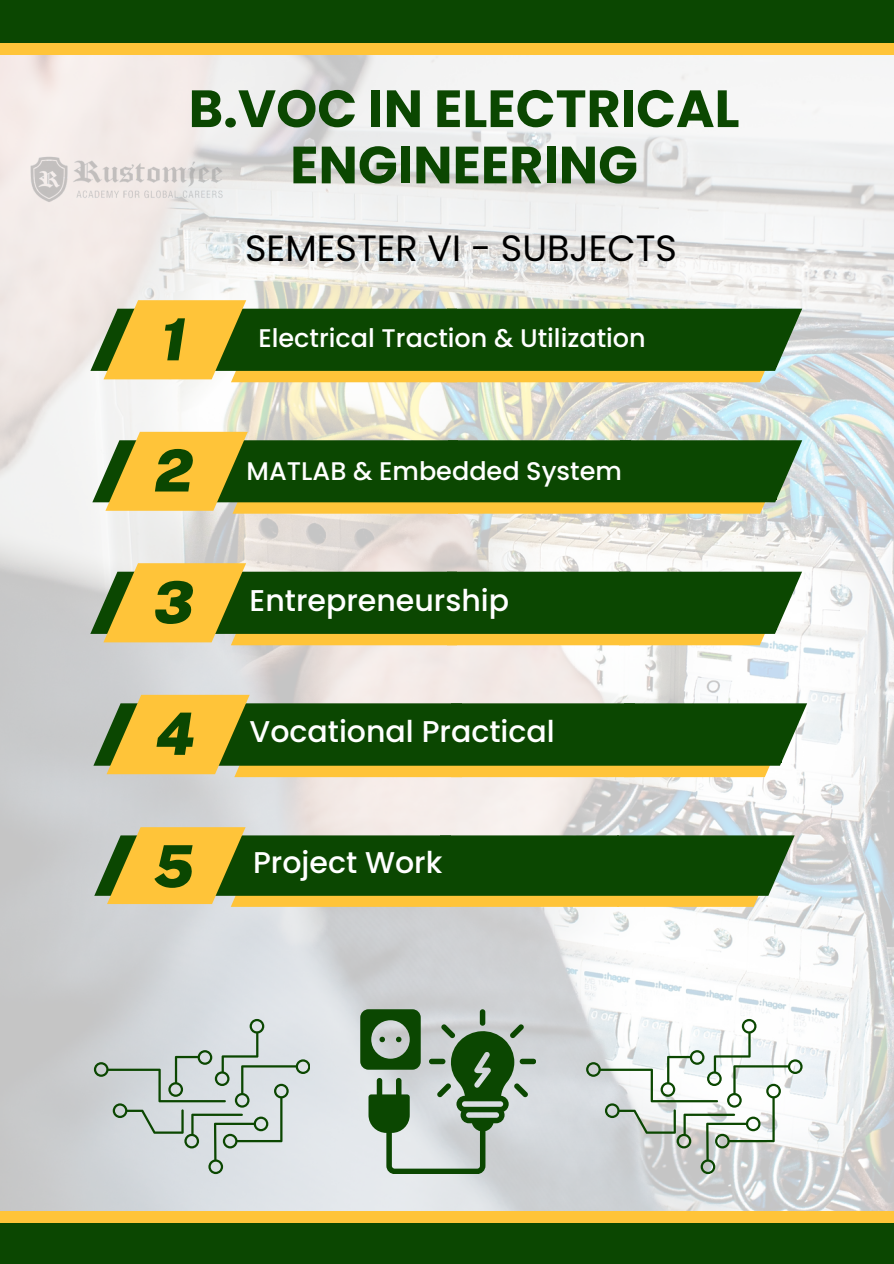
<style>
.page{position:relative;width:894px;height:1264px;background:#fff}
.page>*{position:absolute;margin:0;border:0;box-sizing:border-box;transform-origin:0 0}
.t1{font:italic 900 58.35px "Public Sans";color:#0b4701}
.t2{font:italic 900 58.05px "Public Sans";color:#0b4701}
.t3{font:700 52.35px/56.2px "Poppins";color:#0b4701;text-align:center}
.t4{font:36.6px "Poppins";color:#000}
.t5{font:500 30px "Poppins";color:#fff}
.t6{font:500 25.5px "Poppins";color:#fff}
</style>
<div class="page">
<img style="left:0;top:55px;width:893px;height:1155px">
<div style="left:0;top:0;width:893px;height:55px;background:#ffc439"></div>
<div style="left:0;top:1210px;width:893px;height:53px;background:#ffc439"></div>
<div style="left:0;top:0;width:893px;height:43px;background:#0b4701"></div>
<div style="left:0;top:1223px;width:893px;height:40px;background:#0b4701"></div>
<svg style="left:90px;top:300px;width:712px;height:82px;background:#657b2d"></svg>
<svg style="left:92px;top:432px;width:710px;height:81px;background:#637a2b"></svg>
<svg style="left:90px;top:563px;width:711px;height:82px;background:#667c2e"></svg>
<svg style="left:93px;top:694px;width:713px;height:83px;background:#667c2f"></svg>
<svg style="left:94px;top:827px;width:700px;height:79px;background:#627a2d"></svg>
<img style="left:26px;top:152px;width:205px;height:52px">
<div style="left:519px;top:1058px;width:16px;height:6px;background:#0b4701;border-radius:3px"></div>
<svg style="left:360px;top:1009px;width:168px;height:164px;background:#8fa690"></svg>
<svg style="left:94px;top:1018px;width:216px;height:156px;background:#c6cfce"></svg>
<svg style="left:586px;top:1018px;width:215px;height:156px"></svg>
<p class="t3" style="left:188px;top:81px;width:552px">B.VOC IN ELECTRICAL<br>ENGINEERING</p>
<p class="t2" style="left:160px;top:305px;width:28px">1</p>
<p class="t2" style="left:154px;top:436px;width:40px">2</p>
<p class="t2" style="left:153px;top:568px;width:42px">3</p>
<h1 class="t4" style="left:245px;top:222px;width:433px">SEMESTER VI - SUBJECTS</h1>
<h2 class="t6" style="left:258px;top:320px;width:388px">Electrical Traction &amp; Utilization</h2>
<p class="t6" style="left:246px;top:453px;width:376px">MATLAB &amp; Embedded System</p>
<p class="t5" style="left:249px;top:579px;width:261px">Entrepreneurship</p>
<p class="t1" style="left:155px;top:699px;width:41px">4</p>
<p class="t5" style="left:249px;top:710px;width:306px">Vocational Practical</p>
<p class="t2" style="left:153px;top:832px;width:42px">5</p>
<p class="t5" style="left:253px;top:841px;width:191px">Project Work</p>
</div>
